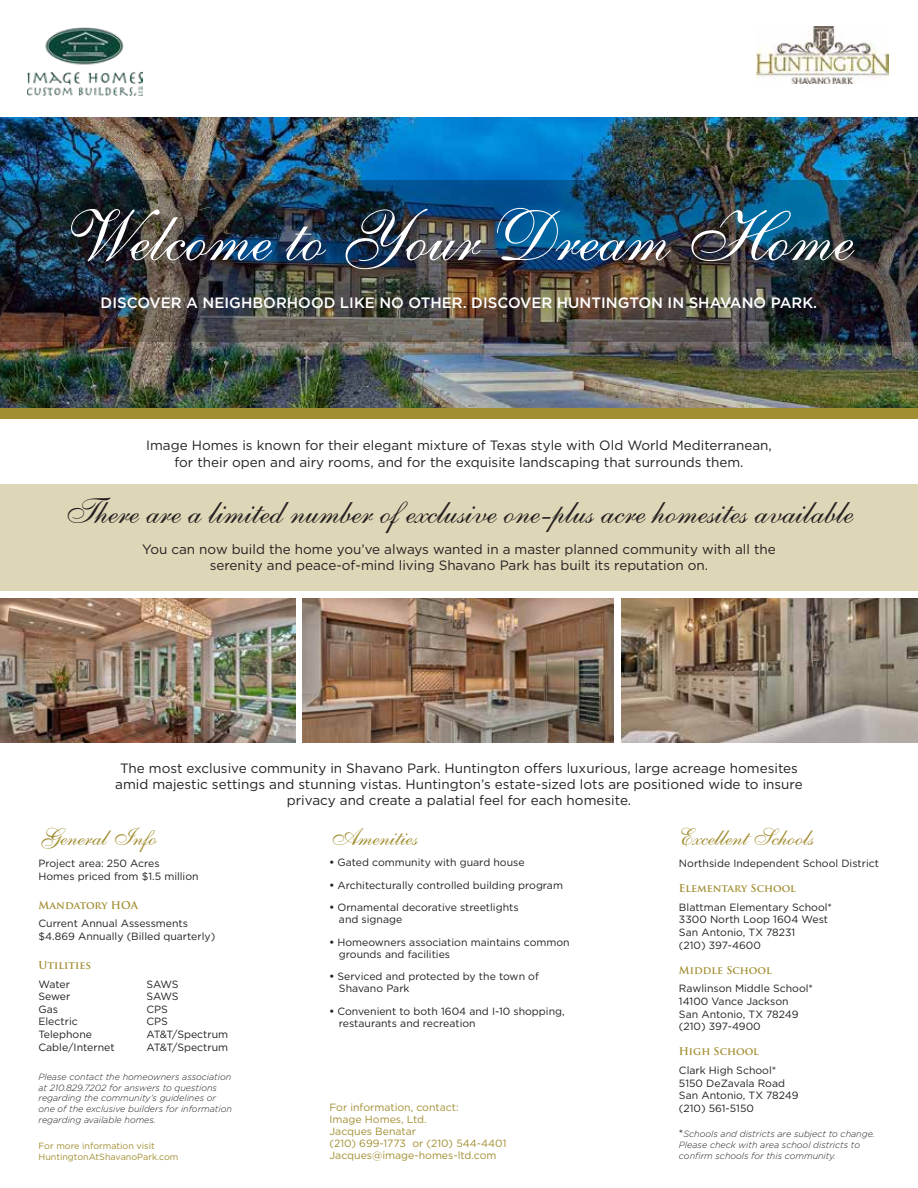
<style>
.page{position:relative;width:918px;height:1188px;background:#fff}
.page>*{position:absolute;margin:0;border:0;box-sizing:border-box;transform-origin:0 0}
.t1{font:70.5px "Shelley Allegro BT";color:#fff}
.t2{font:34.5px "Shelley Allegro BT";color:#231f20}
.t3{font:24px "Shelley Allegro BT";color:#a28e32}
.t4{font:500 15px "Gotham";color:#fff}
.t5{font:13.5px/16.2px "Gotham";color:#231f20;text-align:center}
.t6{font:10.5px/12.6px "Gotham";color:#231f20}
.t7{font:10.5px/12px "Gotham";color:#a28e32}
.t8{font:700 10.5px "Trajan Pro";color:#a28e32}
.t9{font:italic 300 9px/10.8px "Gotham";color:#231f20}
.t10{font:9px/10.8px "Gotham";color:#a28e32}
.s1{font-weight:400;font-style:normal;font-size:10.5px}
</style>
<div class="page">
<div style="left:0;top:403px;width:918px;height:16px;background:#a28e32"></div>
<img style="left:0;top:117px;width:918px;height:291px">
<img style="left:27px;top:27px;width:115px;height:68px">
<img style="left:756px;top:27px;width:133px;height:57px">
<img style="left:0;top:180px;width:918px;height:162px">
<div style="left:0;top:484px;width:918px;height:107px;background:#ded7b7"></div>
<img style="left:0;top:598px;width:295px;height:144px">
<img style="left:303px;top:598px;width:311px;height:144px">
<img style="left:622px;top:598px;width:296px;height:144px">
<h1 class="t1" style="left:64px;top:193px;width:791px">Welcome to Your Dream Home</h1>
<h3 class="t4" style="left:101px;top:294px;width:718px">DISCOVER A NEIGHBORHOOD LIKE NO OTHER. DISCOVER HUNTINGTON IN SHAVANO PARK.</h3>
<p class="t5" style="left:146px;top:437px;width:627px">Image Homes is known for their elegant mixture of Texas style with Old World Mediterranean, for their open and airy rooms, and for the exquisite landscaping that surrounds them.</p>
<h2 class="t2" style="left:64px;top:490px;width:791px">There are a limited number of exclusive one-plus acre homesites available</h2>
<p class="t5" style="left:142px;top:541px;width:635px">You can now build the home you’ve always wanted in a master planned community with all the serenity and peace-of-mind living Shavano Park has built its reputation on.</p>
<p class="t5" style="left:115px;top:760px;width:689px">The most exclusive community in Shavano Park. Huntington offers luxurious, large acreage homesites amid majestic settings and stunning vistas. Huntington’s estate-sized lots are positioned wide to insure privacy and create a palatial feel for each homesite.</p>
<h3 class="t3" style="left:38px;top:822px;width:120px">General Info</h3>
<p class="t6" style="left:38px;top:857px;width:162px">Project area: 250 Acres<br>Homes priced from $1.5 million</p>
<p class="t8" style="left:38px;top:898px;width:101px">Mandatory HOA</p>
<p class="t6" style="left:38px;top:917px;width:178px">Current Annual Assessments $4.869 Annually (Billed quarterly)</p>
<p class="t8" style="left:38px;top:959px;width:54px">Utilities</p>
<p class="t6" style="left:38px;top:977px;width:33px">Water</p>
<p class="t6" style="left:146px;top:977px;width:34px">SAWS</p>
<p class="t6" style="left:38px;top:990px;width:33px">Sewer</p>
<p class="t6" style="left:146px;top:990px;width:34px">SAWS</p>
<p class="t6" style="left:38px;top:1003px;width:21px">Gas</p>
<p class="t6" style="left:146px;top:1003px;width:23px">CPS</p>
<p class="t6" style="left:38px;top:1015px;width:41px">Electric</p>
<p class="t6" style="left:146px;top:1015px;width:23px">CPS</p>
<p class="t6" style="left:38px;top:1028px;width:55px">Telephone</p>
<p class="t6" style="left:147px;top:1028px;width:83px">AT&amp;T/Spectrum</p>
<p class="t6" style="left:38px;top:1040px;width:78px">Cable/Internet</p>
<p class="t6" style="left:147px;top:1040px;width:83px">AT&amp;T/Spectrum</p>
<p class="t9" style="left:38px;top:1071px;width:195px">Please contact the homeowners association at 210.829.7202 for answers to questions regarding the community’s guidelines or one of the exclusive builders for information regarding available homes.</p>
<p class="t10" style="left:38px;top:1140px;width:142px">For more information visit<br>HuntingtonAtShavanoPark.com</p>
<h3 class="t3" style="left:329px;top:822px;width:90px">Amenities</h3>
<p class="t6" style="left:329px;top:856px;width:197px">• Gated community with guard house</p>
<p class="t6" style="left:329px;top:878px;width:235px">• Architecturally controlled building program</p>
<p class="t6" style="left:339px;top:901px;width:181px;line-height:12px;text-indent:-9px">• Ornamental decorative streetlights and signage</p>
<p class="t6" style="left:339px;top:936px;width:232px;line-height:12px;text-indent:-9px">• Homeowners association maintains common grounds and facilities</p>
<p class="t6" style="left:339px;top:970px;width:202px;line-height:12px;text-indent:-9px">• Serviced and protected by the town of<br>Shavano Park</p>
<p class="t6" style="left:339px;top:1005px;width:227px;line-height:12px;text-indent:-9px">• Convenient to both 1604 and I-10 shopping, restaurants and recreation</p>
<p class="t7" style="left:329px;top:1101px;width:178px">For information, contact:<br>Image Homes, Ltd.<br>Jacques Benatar<br>(210) 699-1773 or (210) 544-4401<br>Jacques@image-homes-ltd.com</p>
<h3 class="t3" style="left:679px;top:822px;width:137px">Excellent Schools</h3>
<p class="t6" style="left:679px;top:857px;width:202px">Northside Independent School District</p>
<p class="t8" style="left:679px;top:882px;width:118px">Elementary School</p>
<p class="t6" style="left:679px;top:901px;width:155px">Blattman Elementary School*<br>3300 North Loop 1604 West<br>San Antonio, TX 78231<br>(210) 397-4600</p>
<p class="t8" style="left:679px;top:964px;width:94px">Middle School</p>
<p class="t6" style="left:679px;top:982px;width:136px">Rawlinson Middle School*<br>14100 Vance Jackson<br>San Antonio, TX 78249 (210) 397-4900</p>
<p class="t8" style="left:679px;top:1045px;width:82px">High School</p>
<p class="t6" style="left:679px;top:1064px;width:121px">Clark High School*<br>5150 DeZavala Road<br>San Antonio, TX 78249 (210) 561-5150</p>
<p class="t9" style="left:679px;top:1129px;width:197px"><span class="s1">*</span>Schools and districts are subject to change.<br>Please check with area school districts to confirm schools for this community.</p>
</div>
